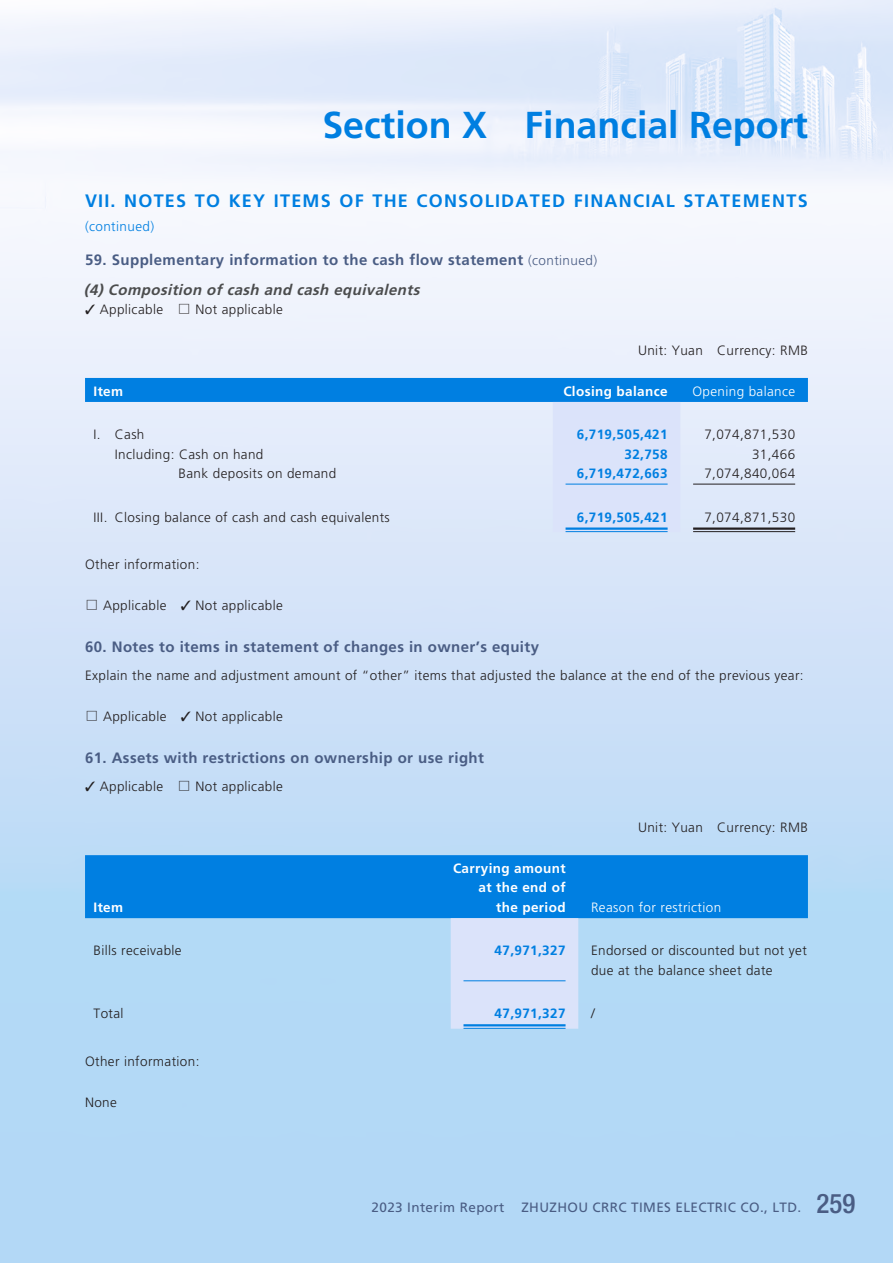
<style>
.page{position:relative;width:893px;height:1263px;background:#fff}
.page>*{position:absolute;margin:0;border:0;box-sizing:border-box;transform-origin:0 0}
.t1{font:700 37.5px "Frutiger LT Std";color:#007fe1}
._01_Heading_1{font:700 18px "Frutiger LT Std";letter-spacing:.07em;color:#007fe1}
._02_Heading_2{font:700 15px "Frutiger LT Std";letter-spacing:.03em;color:#4a5d84}
._03_Heading_3{font:italic 700 15px "Frutiger LT Std";color:#4b4c4d}
._00_Body_text{font:300 13.5px "Frutiger LT Std";letter-spacing:.03em;color:#231f20}
._50_Table_Body{font:300 13.5px/19.5px "Frutiger LT Std";letter-spacing:.03em;color:#231f20}
._50_Table_Body-2{font:700 13.5px "Frutiger LT Std";letter-spacing:.03em;color:#007fe1}
._50_Table_Body-3{font:700 13.5px/19.5px "Frutiger LT Std";letter-spacing:.03em;color:#fff;text-align:right}
.t2{font:13.5px "Frutiger LT Std";letter-spacing:.03em;color:#4a5d84}
._50_Table_Body-4{font:300 13.5px "Frutiger LT Std";letter-spacing:.03em;color:#fff}
._01_Heading_1-2{font:300 13.5px "Frutiger LT Std";letter-spacing:.03em;color:#007fe1}
.s1{font-weight:300;font-size:13.5px}
.s2{font-family:"M Hei HK"}
.s3{font-family:"Helvetica Neue LT Std";font-weight:500;font-stretch:condensed;font-size:27px}
</style>
<div class="page">
<img style="left:0;top:0;width:893px;height:1263px">
<svg style="left:85px;top:378px;width:723px;height:154px;background:#bcd8f6"></svg>
<hr style="left:566px;top:484px;width:102px;height:1px;background:#007fe1">
<hr style="left:693px;top:484px;width:102px;height:1px;background:#231f20">
<hr style="left:566px;top:527px;width:102px;height:3px;background:#007fe1">
<hr style="left:566px;top:531px;width:102px;height:1px;background:#007fe1">
<hr style="left:693px;top:527px;width:102px;height:3px;background:#231f20">
<hr style="left:693px;top:531px;width:102px;height:1px;background:#231f20">
<div style="left:85px;top:855px;width:723px;height:63px;background:#007fe1"></div>
<div style="left:451px;top:918px;width:127px;height:111px;background:#dbe3fa"></div>
<hr style="left:463px;top:980px;width:103px;height:1px;background:#007fe1">
<hr style="left:463px;top:1024px;width:103px;height:2px;background:#007fe1">
<hr style="left:463px;top:1028px;width:103px;height:1px;background:#007fe1">
<h1 class="t1" style="left:322px;top:103px;width:487px">Section X Financial Report</h1>
<p class="_01_Heading_1" style="left:85px;top:191px;width:724px">VII. NOTES TO KEY ITEMS OF THE CONSOLIDATED FINANCIAL STATEMENTS</p>
<p class="_01_Heading_1-2" style="left:85px;top:219px;width:71px">(continued)</p>
<p class="_02_Heading_2" style="left:85px;top:251px;width:514px">59. Supplementary information to the cash flow statement <span class="s1">(continued)</span></p>
<p class="_03_Heading_3" style="left:84px;top:281px;width:341px">(4) Composition of cash and cash equivalents</p>
<p class="_00_Body_text" style="left:85px;top:302px;width:199px">✓ Applicable <span class="s2">□</span> Not applicable</p>
<p class="_00_Body_text" style="left:638px;top:343px;width:171px">Unit: Yuan Currency: RMB</p>
<p class="_50_Table_Body-3" style="left:94px;top:381px;width:31px">Item</p>
<p class="_50_Table_Body-3" style="left:563px;top:381px;width:106px">Closing balance</p>
<p class="_50_Table_Body-4" style="left:692px;top:383px;width:104px">Opening balance</p>
<p class="_50_Table_Body" style="left:94px;top:425px;width:52px">I. Cash</p>
<p class="_50_Table_Body-2" style="left:577px;top:427px;width:92px">6,719,505,421</p>
<p class="_50_Table_Body" style="left:704px;top:425px;width:92px">7,074,871,530</p>
<p class="_50_Table_Body" style="left:115px;top:444px;width:150px">Including: Cash on hand</p>
<p class="_50_Table_Body-2" style="left:624px;top:446px;width:45px">32,758</p>
<p class="_50_Table_Body" style="left:752px;top:444px;width:45px">31,466</p>
<p class="_50_Table_Body" style="left:179px;top:464px;width:159px">Bank deposits on demand</p>
<p class="_50_Table_Body-2" style="left:577px;top:466px;width:92px">6,719,472,663</p>
<p class="_50_Table_Body" style="left:704px;top:464px;width:92px">7,074,840,064</p>
<p class="_50_Table_Body" style="left:94px;top:507px;width:298px">III. Closing balance of cash and cash equivalents</p>
<p class="_50_Table_Body-2" style="left:577px;top:509px;width:92px">6,719,505,421</p>
<p class="_50_Table_Body" style="left:704px;top:507px;width:92px">7,074,871,530</p>
<p class="_00_Body_text" style="left:85px;top:557px;width:116px">Other information:</p>
<p class="_00_Body_text" style="left:85px;top:598px;width:199px"><span class="s2">□</span> Applicable ✓ Not applicable</p>
<p class="_02_Heading_2" style="left:85px;top:638px;width:456px">60. Notes to items in statement of changes in owner’s equity</p>
<p class="_00_Body_text" style="left:85px;top:668px;width:720px">Explain the name and adjustment amount of “other” items that adjusted the balance at the end of the previous year:</p>
<p class="_00_Body_text" style="left:85px;top:709px;width:199px"><span class="s2">□</span> Applicable ✓ Not applicable</p>
<p class="_02_Heading_2" style="left:85px;top:749px;width:400px">61. Assets with restrictions on ownership or use right</p>
<p class="_00_Body_text" style="left:85px;top:779px;width:199px">✓ Applicable <span class="s2">□</span> Not applicable</p>
<p class="_00_Body_text" style="left:638px;top:820px;width:171px">Unit: Yuan Currency: RMB</p>
<p class="_50_Table_Body-3" style="left:94px;top:897px;width:31px">Item</p>
<p class="_50_Table_Body-3" style="left:453px;top:858px;width:114px">Carrying amount at the end of</p>
<p class="_50_Table_Body-3" style="left:496px;top:897px;width:71px">the period</p>
<p class="_50_Table_Body-4" style="left:591px;top:900px;width:132px">Reason for restriction</p>
<p class="_50_Table_Body" style="left:94px;top:941px;width:90px">Bills receivable</p>
<p class="_50_Table_Body-2" style="left:495px;top:943px;width:72px">47,971,327</p>
<p class="_50_Table_Body" style="left:591px;top:941px;width:217px">Endorsed or discounted but not yet due at the balance sheet date</p>
<p class="_50_Table_Body" style="left:94px;top:1004px;width:32px">Total</p>
<p class="_50_Table_Body-2" style="left:495px;top:1006px;width:72px">47,971,327</p>
<p class="_50_Table_Body" style="left:591px;top:1004px;width:5px">/</p>
<p class="_00_Body_text" style="left:85px;top:1054px;width:116px">Other information:</p>
<p class="_00_Body_text" style="left:85px;top:1094px;width:33px">None</p>
<p class="t2" style="left:372px;top:1199px;width:134px">2023 Interim Report</p>
<p class="t2" style="left:521px;top:1199px;width:335px">ZHUZHOU CRRC TIMES ELECTRIC CO., LTD. <span class="s3">259</span></p>
</div>
